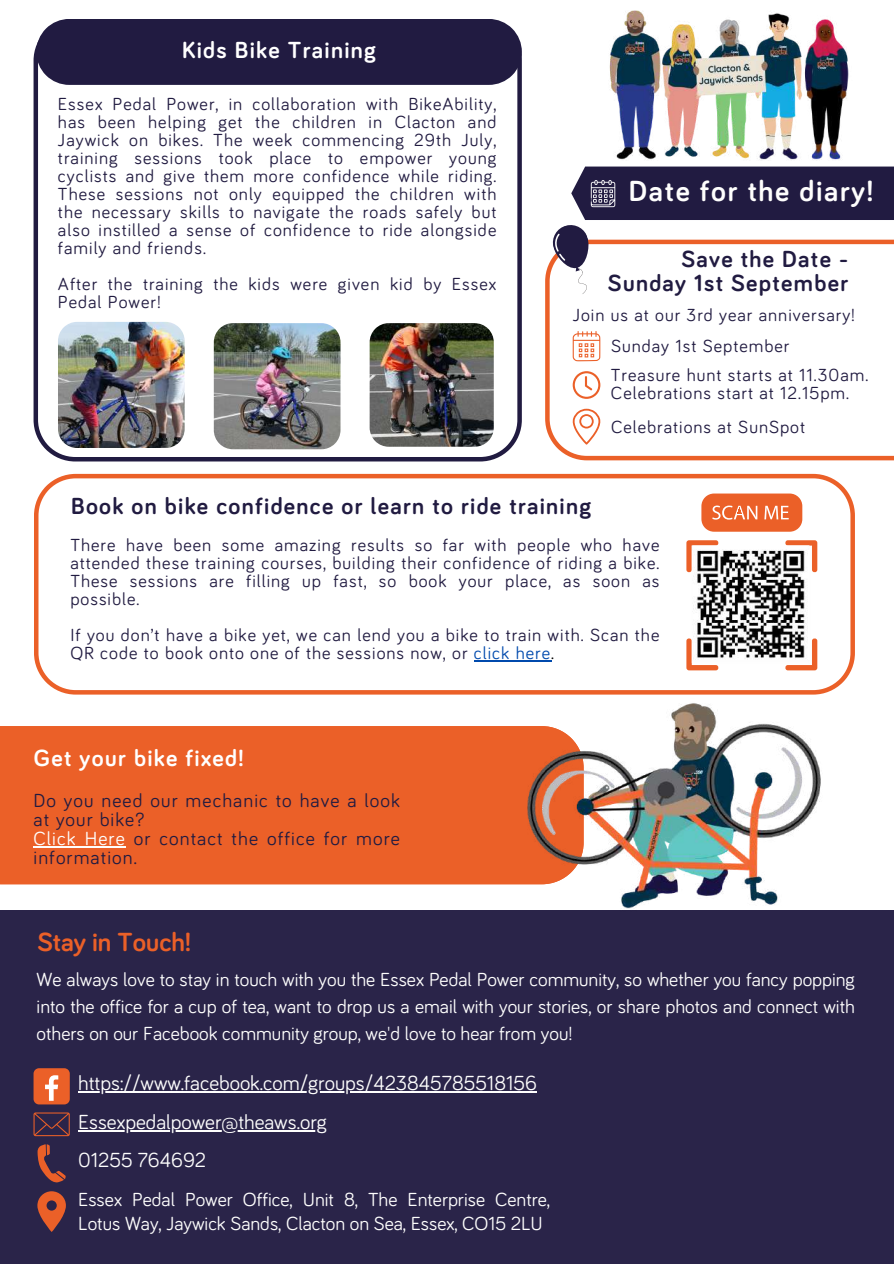
<style>
.page{position:relative;width:894px;height:1264px;background:#fff}
.page>*{position:absolute;margin:0;border:0;box-sizing:border-box;transform-origin:0 0}
.t1{font:700 30px "Bariol";letter-spacing:.055em;color:#fefefd}
.t2{font:700 27px "Bariol";color:#eb6028}
.t3{font:700 24px/23.7px "Bariol";letter-spacing:.055em;color:#211b41;text-align:right}
.t4{font:700 24px "Bariol";letter-spacing:.055em;color:#fff}
.t5{font:21px/38.5px "Bariol";color:#fefefd}
.t6{font:19.5px/27px "Bariol";color:#fefefd;text-align:justify}
.t7{font:19.5px/19.2px "Bariol";letter-spacing:.055em;color:#211b41}
.t8{font:18px/18px "Bariol";letter-spacing:.055em;color:#211b41}
.s1{color:#004aad}
.s2{color:#000}
.s3{color:#fefefd}
</style>
<div class="page">
<img style="left:609px;top:10px;width:240px;height:150px">
<svg style="left:545px;top:266px;width:348px;height:194px"></svg>
<svg style="left:34px;top:474px;width:820px;height:220px"></svg>
<svg style="left:784px;top:540px;width:32px;height:33px"></svg>
<svg style="left:686px;top:540px;width:33px;height:3px"></svg>
<svg style="left:784px;top:637px;width:32px;height:33px"></svg>
<svg style="left:686px;top:665px;width:33px;height:5px"></svg>
<svg style="left:701px;top:493px;width:101px;height:38px;background:#ed7544"></svg>
<img style="left:686px;top:543px;width:126px;height:122px">
<div style="left:0;top:910px;width:893px;height:353px;background:#2a2449"></div>
<div style="left:34px;top:1068px;width:36px;height:36px;background:#eb6028;border-radius:6px"></div>
<svg style="left:45px;top:1075px;width:13px;height:25px"></svg>
<svg style="left:34px;top:1112px;width:36px;height:24px"></svg>
<svg style="left:37px;top:1144px;width:29px;height:39px"></svg>
<svg style="left:37px;top:1191px;width:29px;height:40px"></svg>
<div style="left:0;top:726px;width:521px;height:158px;background:#eb6028"></div>
<img style="left:521px;top:694px;width:300px;height:215px">
<svg style="left:34px;top:46px;width:487px;height:415px"></svg>
<div style="left:36px;top:19px;width:485px;height:66px;background:#211b41"></div>
<img style="left:58px;top:322px;width:126px;height:126px">
<img style="left:369px;top:323px;width:124px;height:124px">
<svg style="left:572px;top:331px;width:28px;height:30px"></svg>
<svg style="left:572px;top:371px;width:28px;height:28px"></svg>
<svg style="left:572px;top:409px;width:28px;height:35px"></svg>
<img style="left:214px;top:323px;width:126px;height:126px">
<svg style="left:548px;top:166px;width:345px;height:128px"></svg>
<hr style="left:474px;top:660px;width:77px;height:1px;background:#004aad">
<hr style="left:78px;top:1091px;width:458px;height:1px;background:#fefefd">
<hr style="left:78px;top:1130px;width:249px;height:1px;background:#fefefd">
<hr style="left:34px;top:846px;width:92px;height:1px;background:#fefefd">
<h3 class="t4" style="left:182px;top:39px;width:195px">Kids Bike Training</h3>
<p class="t8" style="left:58px;top:96px;width:440px;text-align:justify">Essex Pedal Power, in collaboration with BikeAbility, has been helping get the children in Clacton and Jaywick on bikes. The week commencing 29th July, training sessions took place to empower young cyclists and give them more confidence while riding.<br>These sessions not only equipped the children with the necessary skills to navigate the roads safely but also instilled a sense of confidence to ride alongside family and friends.</p>
<p class="t8" style="left:58px;top:276px;width:440px">After the training the kids were given kid by Essex<br>Pedal Power!</p>
<h1 class="t1" style="left:628px;top:178px;width:245px">Date for the diary!</h1>
<h3 class="t3" style="left:607px;top:248px;width:242px">Save the Date -<br>Sunday 1st September</h3>
<p class="t8" style="left:572px;top:306px;width:284px">Join us at our 3rd year anniversary!</p>
<p class="t8" style="left:610px;top:332px;width:259px;line-height:28.7px">Sunday 1st September<br>Treasure hunt starts at 11.30am.</p>
<p class="t8" style="left:610px;top:376px;width:239px;line-height:34.8px">Celebrations start at 12.15pm.<br>Celebrations at SunSpot</p>
<h3 class="t3" style="left:71px;top:495px;width:521px">Book on bike confidence or learn to ride training</h3>
<p class="t8" style="left:70px;top:536px;width:590px;text-align:justify">There have been some amazing results so far with people who have attended these training courses, building their confidence of riding a bike.<br>These sessions are filling up fast, so book your place, as soon as possible.</p>
<p class="t8" style="left:70px;top:626px;width:590px">If you don’t have a bike yet, we can lend you a bike to train with. Scan the<br>QR code to book onto one of the sessions now, or <span class="s1">click here</span><span class="s2">.</span></p>
<h3 class="t4" style="left:34px;top:747px;width:211px">Get your bike fixed!</h3>
<p class="t7" style="left:34px;top:791px;width:368px">Do you need our mechanic to have a look at your bike?<br><span class="s3">Click Here</span> or contact the office for more information.</p>
<h2 class="t2" style="left:37px;top:929px;width:155px">Stay in Touch!</h2>
<p class="t6" style="left:37px;top:966px;width:819px">We always love to stay in touch with you the Essex Pedal Power community, so whether you fancy popping into the office for a cup of tea, want to drop us a email with your stories, or share photos and connect with others on our Facebook community group, we'd love to hear from you!</p>
<p class="t5" style="left:78px;top:1064px;width:460px">https://www.facebook.com/groups/423845785518156<br>Essexpedalpower@theaws.org<br>01255 764692</p>
<p class="t6" style="left:78px;top:1188px;width:473px;line-height:23.7px">Essex Pedal Power Office, Unit 8, The Enterprise Centre,<br>Lotus Way, Jaywick Sands, Clacton on Sea, Essex, CO15 2LU</p>
</div>
